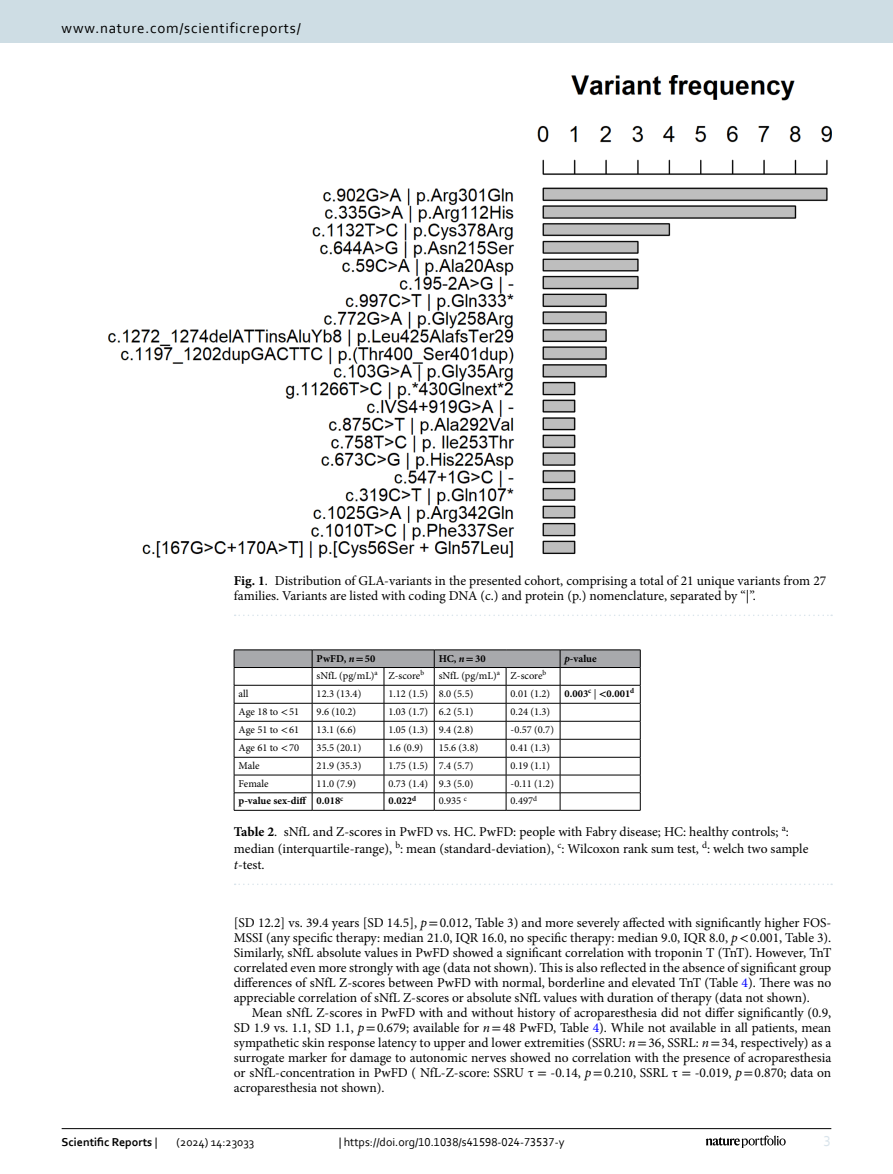
<style>
.page{position:relative;width:893px;height:1174px;background:#fff}
.page>*{position:absolute;margin:0;border:0;box-sizing:border-box;transform-origin:0 0}
.t1{font:15px "Corbel";letter-spacing:.05em;color:#000}
.t2{font:15px "Corbel";color:#d9e4eb}
.Body_Text_Indent{font:13.5px/15px "Minion Pro";color:#000;text-align:justify}
.Table_Caption{font:13.5px/16.5px "Minion Pro";color:#000}
.Figure_Caption{font:13.5px/15px "Minion Pro";letter-spacing:-.005em;color:#000}
.t3{font:12px "Corbel";color:#000}
.t4{font:700 12px "Corbel";color:#000}
.Table_Body{font:10.5px "Minion Pro";color:#000}
.Table_Body-2{font:700 10.5px "Minion Pro";color:#000}
.Table_Head{font:700 10.5px "Minion Pro";color:#000}
.s1{font-weight:700}
.s2{font-style:italic}
.s3{font-family:"STIX"}
.s4{font-weight:400}
.s5{color:#00f}
</style>
<div class="page">
<hr style="left:234px;top:649px;width:78px;height:1px;background:#000">
<hr style="left:312px;top:649px;width:72px;height:1px;background:#000">
<hr style="left:384px;top:649px;width:50px;height:1px;background:#000">
<hr style="left:434px;top:649px;width:72px;height:1px;background:#000">
<hr style="left:506px;top:649px;width:54px;height:1px;background:#000">
<hr style="left:560px;top:649px;width:80px;height:1px;background:#000">
<hr style="left:312px;top:810px;width:72px;height:1px;background:#000">
<hr style="left:384px;top:810px;width:50px;height:1px;background:#000">
<hr style="left:434px;top:810px;width:72px;height:1px;background:#000">
<hr style="left:506px;top:810px;width:54px;height:1px;background:#000">
<svg style="left:234px;top:650px;width:407px;height:160px"></svg>
<hr style="left:560px;top:810px;width:80px;height:1px;background:#000">
<hr style="left:234px;top:810px;width:78px;height:1px;background:#000">
<svg style="left:235px;top:883px;width:597px;height:2px"></svg>
<img style="left:108px;top:76px;width:723px;height:481px">
<svg style="left:235px;top:614px;width:597px;height:2px"></svg>
<hr style="left:62px;top:1128px;width:769px;height:1px;background:#000">
<svg style="left:706px;top:1135px;width:80px;height:12px"></svg>
<div style="left:0;top:0;width:893px;height:43px;background:#cedde4"></div>
<p class="t1" style="left:62px;top:18px;width:241px">www.nature.com/scientificreports/</p>
<p class="Figure_Caption" style="left:234px;top:573px;width:594px"><span class="s1">Fig. 1</span>. Distribution of GLA-variants in the presented cohort, comprising a total of 21 unique variants from 27 families. Variants are listed with coding DNA (c.) and protein (p.) nomenclature, separated by “|”.</p>
<p class="Table_Head" style="left:317px;top:651px;width:60px">PwFD, <span class="s2">n</span><span class="s3">=</span>50</p>
<p class="Table_Head" style="left:439px;top:651px;width:48px">HC, <span class="s2">n</span><span class="s3">=</span>30</p>
<p class="Table_Head" style="left:565px;top:651px;width:34px"><span class="s2">p</span>-value</p>
<p class="Table_Body" style="left:317px;top:668px;width:63px">sNfL (pg/mL)<sup>a</sup></p>
<p class="Table_Body" style="left:388px;top:668px;width:37px">Z-score<sup>b</sup></p>
<p class="Table_Body" style="left:439px;top:668px;width:63px">sNfL (pg/mL)<sup>a</sup></p>
<p class="Table_Body" style="left:511px;top:668px;width:37px">Z-score<sup>b</sup></p>
<p class="Table_Body" style="left:239px;top:686px;width:12px">all</p>
<p class="Table_Body" style="left:317px;top:686px;width:46px">12.3 (13.4)</p>
<p class="Table_Body" style="left:388px;top:686px;width:41px">1.12 (1.5)</p>
<p class="Table_Body" style="left:439px;top:686px;width:36px">8.0 (5.5)</p>
<p class="Table_Body" style="left:511px;top:686px;width:41px">0.01 (1.2)</p>
<p class="Table_Body-2" style="left:565px;top:686px;width:71px">0.003<sup>c</sup> <span class="s4">|</span> <span class="s3">&lt;</span>0.001<sup>d</sup></p>
<p class="Table_Body" style="left:239px;top:704px;width:62px">Age 18 to <span class="s3">&lt;</span>51</p>
<p class="Table_Body" style="left:317px;top:704px;width:41px">9.6 (10.2)</p>
<p class="Table_Body" style="left:388px;top:704px;width:41px">1.03 (1.7)</p>
<p class="Table_Body" style="left:439px;top:704px;width:36px">6.2 (5.1)</p>
<p class="Table_Body" style="left:511px;top:704px;width:41px">0.24 (1.3)</p>
<p class="Table_Body" style="left:239px;top:722px;width:62px">Age 51 to <span class="s3">&lt;</span>61</p>
<p class="Table_Body" style="left:317px;top:722px;width:41px">13.1 (6.6)</p>
<p class="Table_Body" style="left:388px;top:722px;width:41px">1.05 (1.3)</p>
<p class="Table_Body" style="left:439px;top:722px;width:36px">9.4 (2.8)</p>
<p class="Table_Body" style="left:511px;top:722px;width:45px">-0.57 (0.7)</p>
<p class="Table_Body" style="left:239px;top:740px;width:62px">Age 61 to <span class="s3">&lt;</span>70</p>
<p class="Table_Body" style="left:317px;top:740px;width:46px">35.5 (20.1)</p>
<p class="Table_Body" style="left:388px;top:740px;width:36px">1.6 (0.9)</p>
<p class="Table_Body" style="left:439px;top:740px;width:41px">15.6 (3.8)</p>
<p class="Table_Body" style="left:511px;top:740px;width:41px">0.41 (1.3)</p>
<p class="Table_Body" style="left:239px;top:758px;width:22px">Male</p>
<p class="Table_Body" style="left:317px;top:758px;width:46px">21.9 (35.3)</p>
<p class="Table_Body" style="left:388px;top:758px;width:41px">1.75 (1.5)</p>
<p class="Table_Body" style="left:439px;top:758px;width:36px">7.4 (5.7)</p>
<p class="Table_Body" style="left:511px;top:758px;width:41px">0.19 (1.1)</p>
<p class="Table_Body" style="left:239px;top:776px;width:32px">Female</p>
<p class="Table_Body" style="left:317px;top:776px;width:41px">11.0 (7.9)</p>
<p class="Table_Body" style="left:388px;top:776px;width:41px">0.73 (1.4)</p>
<p class="Table_Body" style="left:439px;top:776px;width:36px">9.3 (5.0)</p>
<p class="Table_Body" style="left:511px;top:776px;width:45px">-0.11 (1.2)</p>
<p class="Table_Body-2" style="left:239px;top:793px;width:70px">p-value sex-diff</p>
<p class="Table_Body-2" style="left:317px;top:793px;width:28px">0.018<sup>c</sup></p>
<p class="Table_Body-2" style="left:388px;top:793px;width:29px">0.022<sup>d</sup></p>
<p class="Table_Body" style="left:439px;top:793px;width:30px">0.935 <sup>c</sup></p>
<p class="Table_Body" style="left:511px;top:793px;width:28px">0.497<sup>d</sup></p>
<p class="Table_Caption" style="left:234px;top:823px;width:576px"><span class="s1">Table 2</span>. sNfL and Z-scores in PwFD vs. HC. PwFD: people with Fabry disease; HC: healthy controls; <sup>a</sup>: median (interquartile-range), <sup>b</sup>: mean (standard-deviation), <sup>c</sup>: Wilcoxon rank sum test, <sup>d</sup>: welch two sample <span class="s2">t</span>-test.</p>
<p class="Body_Text_Indent" style="left:234px;top:915px;width:599px">[SD 12.2] vs. 39.4 years [SD 14.5], <span class="s2">p</span><span class="s3">=</span>0.012, Table 3) and more severely affected with significantly higher FOS-MSSI (any specific therapy: median 21.0, IQR 16.0, no specific therapy: median 9.0, IQR 8.0, <span class="s2">p</span><span class="s3">&lt;</span>0.001, Table 3).<br>Similarly, sNfL absolute values in PwFD showed a significant correlation with troponin T (TnT). However, TnT correlated even more strongly with age (data not shown). This is also reflected in the absence of significant group differences of sNfL Z-scores between PwFD with normal, borderline and elevated TnT (Table <span class="s5">4</span>). There was no appreciable correlation of sNfL Z-scores or absolute sNfL values with duration of therapy (data not shown).</p>
<p class="Body_Text_Indent" style="left:234px;top:1005px;width:599px;text-indent:18px">Mean sNfL Z-scores in PwFD with and without history of acroparesthesia did not differ significantly (0.9, SD 1.9 vs. 1.1, SD 1.1, <span class="s2">p</span><span class="s3">=</span>0.679; available for <span class="s2">n</span><span class="s3">=</span>48 PwFD, Table <span class="s5">4</span>). While not available in all patients, mean sympathetic skin response latency to upper and lower extremities (SSRU: <span class="s2">n</span><span class="s3">=</span>36, SSRL: <span class="s2">n</span><span class="s3">=</span>34, respectively) as a surrogate marker for damage to autonomic nerves showed no correlation with the presence of acroparesthesia or sNfL-concentration in PwFD ( NfL-Z-score: SSRU τ <span class="s3">=</span> -0.14, <span class="s2">p</span><span class="s3">=</span>0.210, SSRL τ <span class="s3">=</span> -0.019, <span class="s2">p</span><span class="s3">=</span>0.870; data on acroparesthesia not shown).</p>
<p class="t4" style="left:62px;top:1134px;width:97px">Scientific Reports <span class="s4">|</span></p>
<p class="t3" style="left:177px;top:1134px;width:79px">(2024) 14:23033</p>
<p class="t3" style="left:339px;top:1134px;width:227px">| https://doi.org/10.1038/s41598-024-73537-y</p>
<p class="t2" style="left:824px;top:1132px;width:9px">3</p>
</div>
